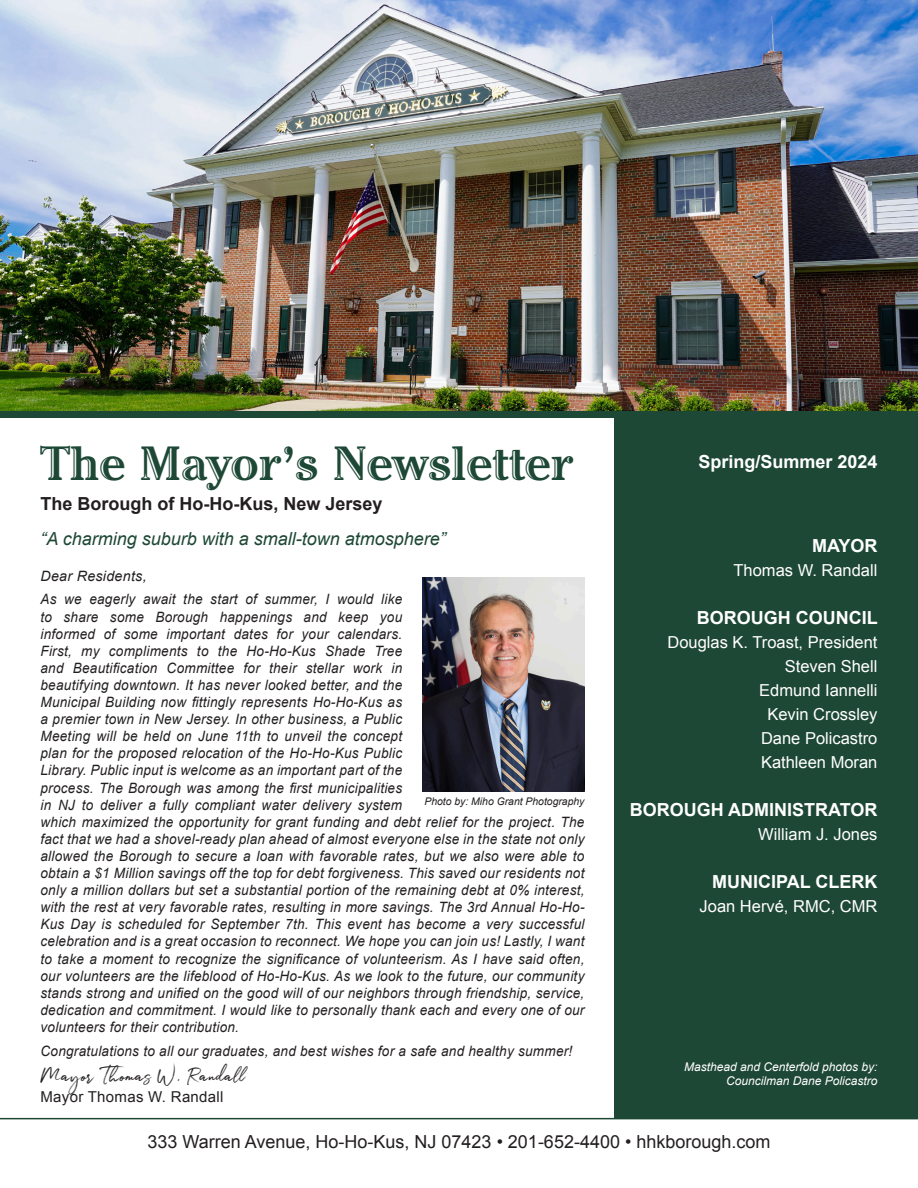
<style>
.page{position:relative;width:918px;height:1188px;background:#fff}
.page>*{position:absolute;margin:0;border:0;box-sizing:border-box;transform-origin:0 0}
.t1{font:700 49.5px "Cheltenham Std Hdtooled";color:#1e4836}
.t2{font:21px "Julietta Messie";letter-spacing:.02em;color:#231f20}
.t3{font:700 18px "Arial";color:#fff}
.t4{font:18px "Arial";color:#231f20}
.t5{font:italic 18px "Arial";color:#1e4836}
.t6{font:700 18px "Arial";color:#231f20}
.t7{font:16.5px "Arial";color:#fff}
.t8{font:15px "Arial";letter-spacing:.02em;color:#231f20}
.t9{font:italic 14.25px/17.1px "Arial";letter-spacing:.02em;color:#231f20;scale:.95 1}
.t10{font:italic 14.25px "Arial";letter-spacing:.02em;color:#231f20}
.t11{font:italic 12px "Arial";color:#fff}
.t12{font:italic 10.5px "Arial";color:#231f20}
</style>
<div class="page">
<div style="left:615px;top:416px;width:303px;height:702px;background:#1e4836"></div>
<img style="left:0;top:0;width:918px;height:411px">
<div style="left:0;top:411px;width:918px;height:7px;background:#1e4836"></div>
<hr style="left:0;top:1118px;width:918px;height:1px;background:#1e4836">
<img style="left:423px;top:578px;width:162px;height:214px">
<p class="t1" style="left:40px;top:434px;width:534px">The Mayor’s Newsletter</p>
<p class="t6" style="left:40px;top:492px;width:344px">The Borough of Ho-Ho-Kus, New Jersey</p>
<p class="t5" style="left:40px;top:527px;width:407px">“A charming suburb with a small-town atmosphere”</p>
<p class="t10" style="left:41px;top:566px;width:108px">Dear Residents,</p>
<p class="t9" style="left:41px;top:591px;width:574px">As we eagerly await the start of summer, I would like<br>to share some Borough happenings and keep you<br>informed of some important dates for your calendars.<br>First, my compliments to the Ho-Ho-Kus Shade Tree<br>and Beautification Committee for their stellar work in<br>beautifying downtown. It has never looked better, and the<br>Municipal Building now fittingly represents Ho-Ho-Kus as<br>a premier town in New Jersey. In other business, a Public<br>Meeting will be held on June 11th to unveil the concept<br>plan for the proposed relocation of the Ho-Ho-Kus Public<br>Library. Public input is welcome as an important part of the<br>process. The Borough was among the first municipalities<br>in NJ to deliver a fully compliant water delivery system<br>which maximized the opportunity for grant funding and debt relief for the project. The fact that we had a shovel-ready plan ahead of almost everyone else in the state not only allowed the Borough to secure a loan with favorable rates, but we also were able to obtain a $1 Million savings off the top for debt forgiveness. This saved our residents not only a million dollars but set a substantial portion of the remaining debt at 0% interest, with the rest at very favorable rates, resulting in more savings. The 3rd Annual Ho-Ho-Kus Day is scheduled for September 7th. This event has become a very successful celebration and is a great occasion to reconnect. We hope you can join us! Lastly, I want to take a moment to recognize the significance of volunteerism. As I have said often, our volunteers are the lifeblood of Ho-Ho-Kus. As we look to the future, our community stands strong and unified on the good will of our neighbors through friendship, service, dedication and commitment. I would like to personally thank each and every one of our volunteers for their contribution.</p>
<p class="t9" style="left:41px;top:1042px;width:561px">Congratulations to all our graduates, and best wishes for a safe and healthy summer!</p>
<p class="t2" style="left:41px;top:1061px;width:210px">Mayor Thomas W. Randall</p>
<p class="t8" style="left:41px;top:1087px;width:185px">Mayor Thomas W. Randall</p>
<p class="t12" style="left:424px;top:795px;width:162px">Photo by: Miho Grant Photography</p>
<p class="t3" style="left:698px;top:450px;width:181px">Spring/Summer 2024</p>
<p class="t3" style="left:812px;top:534px;width:67px">MAYOR</p>
<p class="t7" style="left:734px;top:560px;width:145px">Thomas W. Randall</p>
<p class="t3" style="left:697px;top:606px;width:182px">BOROUGH COUNCIL</p>
<p class="t7" style="left:667px;top:632px;width:212px">Douglas K. Troast, President</p>
<p class="t7" style="left:785px;top:656px;width:94px">Steven Shell</p>
<p class="t7" style="left:759px;top:680px;width:120px">Edmund Iannelli</p>
<p class="t7" style="left:767px;top:704px;width:112px">Kevin Crossley</p>
<p class="t7" style="left:761px;top:728px;width:118px">Dane Policastro</p>
<p class="t7" style="left:761px;top:752px;width:118px">Kathleen Moran</p>
<p class="t3" style="left:630px;top:798px;width:249px">BOROUGH ADMINISTRATOR</p>
<p class="t7" style="left:758px;top:824px;width:121px">William J. Jones</p>
<p class="t3" style="left:712px;top:870px;width:167px">MUNICIPAL CLERK</p>
<p class="t7" style="left:700px;top:896px;width:179px">Joan Hervé, RMC, CMR</p>
<p class="t11" style="left:684px;top:1059px;width:195px">Masthead and Centerfold photos by:</p>
<p class="t11" style="left:726px;top:1073px;width:153px">Councilman Dane Policastro</p>
<p class="t4" style="left:148px;top:1129px;width:624px">333 Warren Avenue, Ho-Ho-Kus, NJ 07423 • 201-652-4400 • hhkborough.com</p>
</div>
